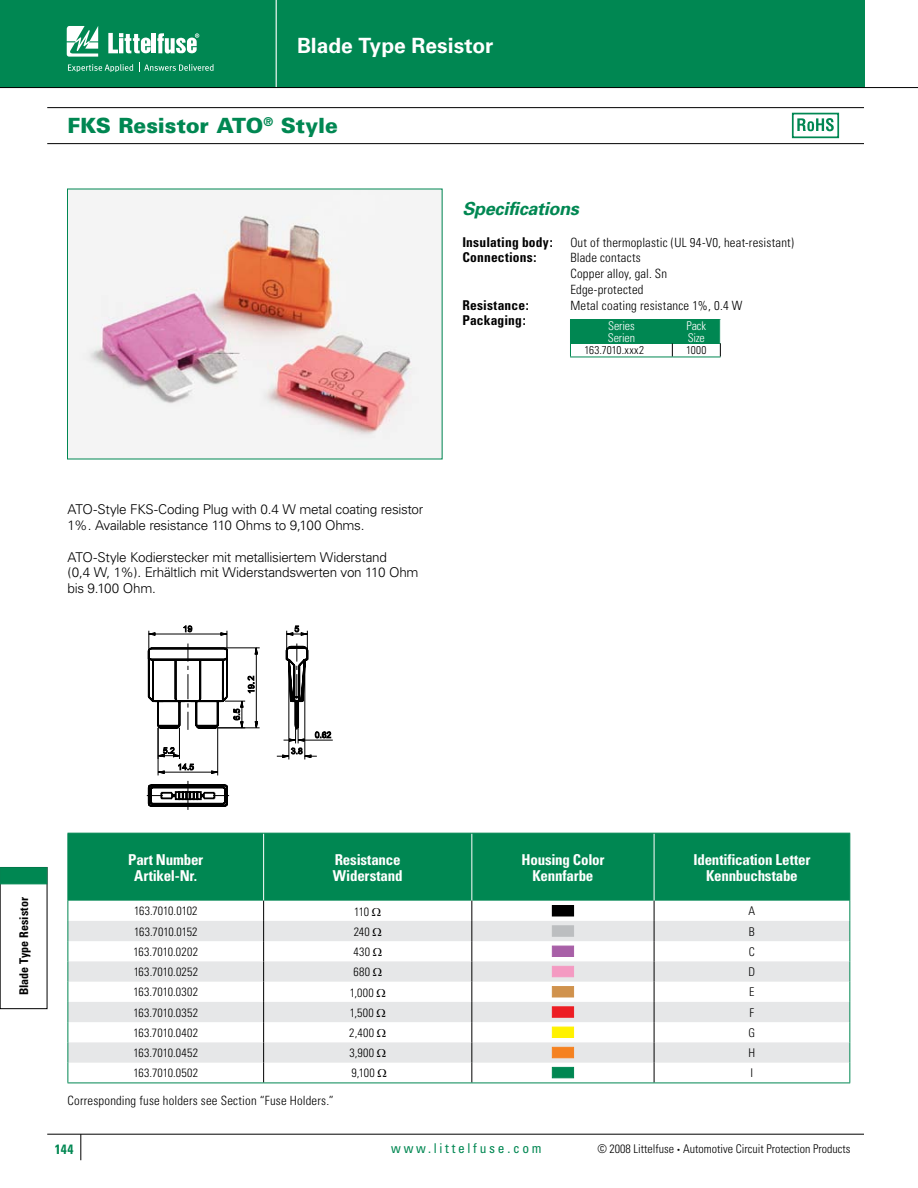
<style>
.page{position:relative;width:918px;height:1188px;background:#fff}
.page>*{position:absolute;margin:0;border:0;box-sizing:border-box;transform-origin:0 0}
.t1{font:900 21px "Univers";letter-spacing:-.005em;color:#008752}
.t2{font:700 21px "Univers LT Std";color:#fff}
.t3{font:italic 700 18px "Univers";letter-spacing:-.015em;color:#008752}
.t4{font:700 condensed 15px/15.8px "Univers";letter-spacing:-.015em;color:#fff;text-align:center}
.t5{font:300 13.5px/15.8px "Univers";letter-spacing:-.02em;color:#000}
.t6{font:700 condensed 13.5px "Univers";letter-spacing:.015em;color:#000}
.t7{font:condensed 13.5px "Univers";letter-spacing:.2em;color:#008752}
.t8{font:700 condensed 13.5px "Univers";color:#008752}
.t9{font:300 condensed 12.75px/15.8px "Univers";letter-spacing:.015em;color:#000}
.t10{font:300 condensed 12px "Univers";color:#000}
.t11{font:300 condensed 12px/12px "Univers";letter-spacing:-.015em;color:#fff}
.t12{font:700 condensed 12px "Univers";letter-spacing:.005em;color:#000}
.t13{font:300 condensed 11.25px "Univers";letter-spacing:.03em;color:#000}
.s1{font-size:6px}
</style>
<div class="page">
<div style="left:0;top:0;width:865px;height:88px;background:#008752"></div>
<svg style="left:67px;top:26px;width:31px;height:31px"></svg>
<hr style="left:152px;top:33px;width:4px;height:20px;background:#fff">
<svg style="left:157px;top:33px;width:42px;height:21px"></svg>
<svg style="left:108px;top:33px;width:43px;height:20px"></svg>
<svg style="left:68px;top:64px;width:65px;height:7px"></svg>
<svg style="left:139px;top:63px;width:75px;height:8px"></svg>
<hr style="left:276px;top:0;width:1px;height:88px;background:#fff">
<hr style="left:0;top:87px;width:918px;height:1px;background:#000">
<hr style="left:47px;top:143px;width:817px;height:1px;background:#000">
<hr style="left:47px;top:107px;width:817px;height:1px;background:#000">
<svg style="left:81px;top:1135px;width:1px;height:25px"></svg>
<hr style="left:47px;top:1134px;width:817px;height:1px;background:#000">
<div style="left:0;top:867px;width:47px;height:17px;background:#008752;border:1px solid #008752"></div>
<img style="left:69px;top:191px;width:371px;height:266px">
<div style="left:69px;top:834px;width:780px;height:67px;background:#008752"></div>
<svg style="left:69px;top:921px;width:780px;height:142px;fill:#e6e7e8"></svg>
<hr style="left:263px;top:834px;width:1px;height:67px;background:#fff">
<hr style="left:471px;top:834px;width:1px;height:67px;background:#fff">
<hr style="left:654px;top:834px;width:1px;height:67px;background:#fff">
<svg style="left:263px;top:901px;width:1px;height:182px"></svg>
<svg style="left:472px;top:901px;width:1px;height:182px"></svg>
<svg style="left:654px;top:901px;width:1px;height:182px"></svg>
<hr style="left:68px;top:833px;width:196px;height:1px;background:#008752">
<hr style="left:68px;top:834px;width:1px;height:67px;background:#008752">
<hr style="left:264px;top:833px;width:208px;height:1px;background:#008752">
<hr style="left:472px;top:833px;width:182px;height:1px;background:#008752">
<hr style="left:654px;top:833px;width:196px;height:1px;background:#008752">
<hr style="left:849px;top:834px;width:1px;height:67px;background:#008752">
<svg style="left:68px;top:901px;width:1px;height:182px"></svg>
<svg style="left:849px;top:901px;width:1px;height:182px"></svg>
<hr style="left:68px;top:1083px;width:196px;height:1px;background:#008752">
<hr style="left:264px;top:1083px;width:208px;height:1px;background:#008752">
<hr style="left:472px;top:1083px;width:182px;height:1px;background:#008752">
<hr style="left:654px;top:1083px;width:196px;height:1px;background:#008752">
<div style="left:552px;top:906px;width:22px;height:10px;background:#000"></div>
<div style="left:552px;top:905px;width:22px;height:11px;border:1px solid #000"></div>
<div style="left:552px;top:926px;width:22px;height:10px;background:#bcbec0"></div>
<div style="left:552px;top:946px;width:22px;height:11px;background:#a860a7"></div>
<div style="left:552px;top:966px;width:22px;height:11px;background:#f49ac2"></div>
<div style="left:552px;top:986px;width:22px;height:11px;background:#d0924d"></div>
<div style="left:552px;top:1007px;width:22px;height:10px;background:#ed1d24"></div>
<div style="left:552px;top:1027px;width:22px;height:11px;background:#fff200"></div>
<div style="left:552px;top:1047px;width:22px;height:11px;background:#f58220;border:1px solid #f58220"></div>
<div style="left:552px;top:1067px;width:22px;height:11px;background:#008752;border:1px solid #008752"></div>
<svg style="left:797px;top:118px;width:37px;height:13px"></svg>
<div style="left:792px;top:113px;width:47px;height:25px;border:2px solid #008752"></div>
<svg style="left:146px;top:626px;width:187px;height:184px"></svg>
<div style="left:197px;top:791px;width:5px;height:9px;border:2px solid #000"></div>
<div style="left:193px;top:791px;width:5px;height:9px;border:2px solid #000"></div>
<div style="left:189px;top:791px;width:5px;height:9px;border:2px solid #000"></div>
<div style="left:186px;top:791px;width:5px;height:9px;border:2px solid #000"></div>
<div style="left:182px;top:791px;width:5px;height:9px;border:2px solid #000"></div>
<div style="left:178px;top:791px;width:6px;height:9px;border:2px solid #000"></div>
<div style="left:175px;top:791px;width:5px;height:9px;border:2px solid #000"></div>
<div style="left:570px;top:319px;width:102px;height:24px;background:#008752"></div>
<div style="left:672px;top:319px;width:48px;height:24px;background:#008752"></div>
<svg style="left:570px;top:343px;width:1px;height:14px"></svg>
<svg style="left:672px;top:343px;width:1px;height:14px"></svg>
<svg style="left:720px;top:319px;width:1px;height:38px"></svg>
<hr style="left:570px;top:357px;width:102px;height:1px;background:#008752">
<hr style="left:672px;top:357px;width:49px;height:1px;background:#008752">
<svg style="left:373px;top:928px;width:8px;height:8px"></svg>
<svg style="left:373px;top:948px;width:9px;height:8px"></svg>
<svg style="left:373px;top:968px;width:9px;height:8px"></svg>
<svg style="left:377px;top:988px;width:8px;height:9px"></svg>
<svg style="left:377px;top:1009px;width:8px;height:8px"></svg>
<svg style="left:377px;top:1029px;width:9px;height:8px"></svg>
<svg style="left:377px;top:1049px;width:9px;height:8px"></svg>
<h1 class="t2" style="left:297px;top:34px;width:198px">Blade Type Resistor</h1>
<h1 class="t1" style="left:68px;top:112px;width:272px">FKS Resistor ATO<sup>®</sup> Style</h1>
<h2 class="t3" style="left:462px;top:198px;width:118px">Specifications</h2>
<p class="t6" style="left:462px;top:234px;width:92px">Insulating body:</p>
<p class="t9" style="left:570px;top:234px;width:225px">Out of thermoplastic (UL 94-V0, heat-resistant)</p>
<p class="t6" style="left:462px;top:249px;width:76px">Connections:</p>
<p class="t9" style="left:570px;top:250px;width:98px">Blade contacts<br>Copper alloy, gal. Sn<br>Edge-protected</p>
<p class="t6" style="left:462px;top:297px;width:68px">Resistance:</p>
<p class="t9" style="left:570px;top:297px;width:174px">Metal coating resistance 1%, 0.4 W</p>
<p class="t6" style="left:462px;top:312px;width:65px">Packaging:</p>
<p class="t11" style="left:608px;top:320px;width:29px">Series<br>Serien</p>
<p class="t11" style="left:687px;top:320px;width:21px">Pack<br>Size</p>
<p class="t13" style="left:584px;top:344px;width:61px">163.7010.xxx2</p>
<p class="t13" style="left:686px;top:344px;width:22px">1000</p>
<p class="t5" style="left:68px;top:502px;width:357px">ATO-Style FKS-Coding Plug with 0.4 W metal coating resistor<br>1%. Available resistance 110 Ohms to 9,100 Ohms.</p>
<p class="t5" style="left:68px;top:549px;width:353px">ATO-Style Kodierstecker mit metallisiertem Widerstand<br>(0,4 W, 1%). Erhältlich mit Widerstandswerten von 110 Ohm bis 9.100 Ohm.</p>
<p class="t12" style="left:17px;top:995px;width:100px;rotate:-90deg">Blade Type Resistor</p>
<p class="t4" style="left:128px;top:852px;width:77px">Part Number<br>Artikel-Nr.</p>
<p class="t4" style="left:333px;top:852px;width:71px;text-align:left">Resistance<br>Widerstand</p>
<p class="t4" style="left:522px;top:852px;width:84px">Housing Color<br>Kennfarbe</p>
<p class="t4" style="left:693px;top:852px;width:118px">Identification Letter<br>Kennbuchstabe</p>
<p class="t10" style="left:134px;top:904px;width:65px">163.7010.0102</p>
<p class="t10" style="left:354px;top:904px;width:16px">110</p>
<p class="t10" style="left:749px;top:904px;width:8px">A</p>
<p class="t10" style="left:134px;top:924px;width:65px">163.7010.0152</p>
<p class="t10" style="left:354px;top:924px;width:18px">240</p>
<p class="t10" style="left:749px;top:924px;width:7px">B</p>
<p class="t10" style="left:134px;top:945px;width:66px">163.7010.0202</p>
<p class="t10" style="left:353px;top:945px;width:18px">430</p>
<p class="t10" style="left:749px;top:945px;width:7px">C</p>
<p class="t10" style="left:134px;top:965px;width:66px">163.7010.0252</p>
<p class="t10" style="left:353px;top:965px;width:18px">680</p>
<p class="t10" style="left:749px;top:965px;width:8px">D</p>
<p class="t10" style="left:134px;top:985px;width:66px">163.7010.0302</p>
<p class="t10" style="left:350px;top:985px;width:26px">1,000</p>
<p class="t10" style="left:749px;top:985px;width:7px">E</p>
<p class="t10" style="left:134px;top:1005px;width:66px">163.7010.0352</p>
<p class="t10" style="left:350px;top:1005px;width:26px">1,500</p>
<p class="t10" style="left:750px;top:1005px;width:6px">F</p>
<p class="t10" style="left:133px;top:1026px;width:66px">163.7010.0402</p>
<p class="t10" style="left:349px;top:1026px;width:26px">2,400</p>
<p class="t10" style="left:749px;top:1026px;width:8px">G</p>
<p class="t10" style="left:134px;top:1046px;width:66px">163.7010.0452</p>
<p class="t10" style="left:349px;top:1046px;width:26px">3,900</p>
<p class="t10" style="left:749px;top:1046px;width:8px">H</p>
<p class="t10" style="left:134px;top:1066px;width:66px">163.7010.0502</p>
<p class="t10" style="left:352px;top:1066px;width:25px">9,100</p>
<p class="t10" style="left:751px;top:1066px;width:4px">I</p>
<p class="t9" style="left:68px;top:1092px;width:268px">Corresponding fuse holders see Section “Fuse Holders.”</p>
<p class="t8" style="left:55px;top:1141px;width:20px">144</p>
<p class="t7" style="left:391px;top:1140px;width:152px">www.littelfuse.com</p>
<p class="t10" style="left:597px;top:1142px;width:255px">© 2008 Littelfuse <span class="s1">•</span> Automotive Circuit Protection Products</p>
</div>
